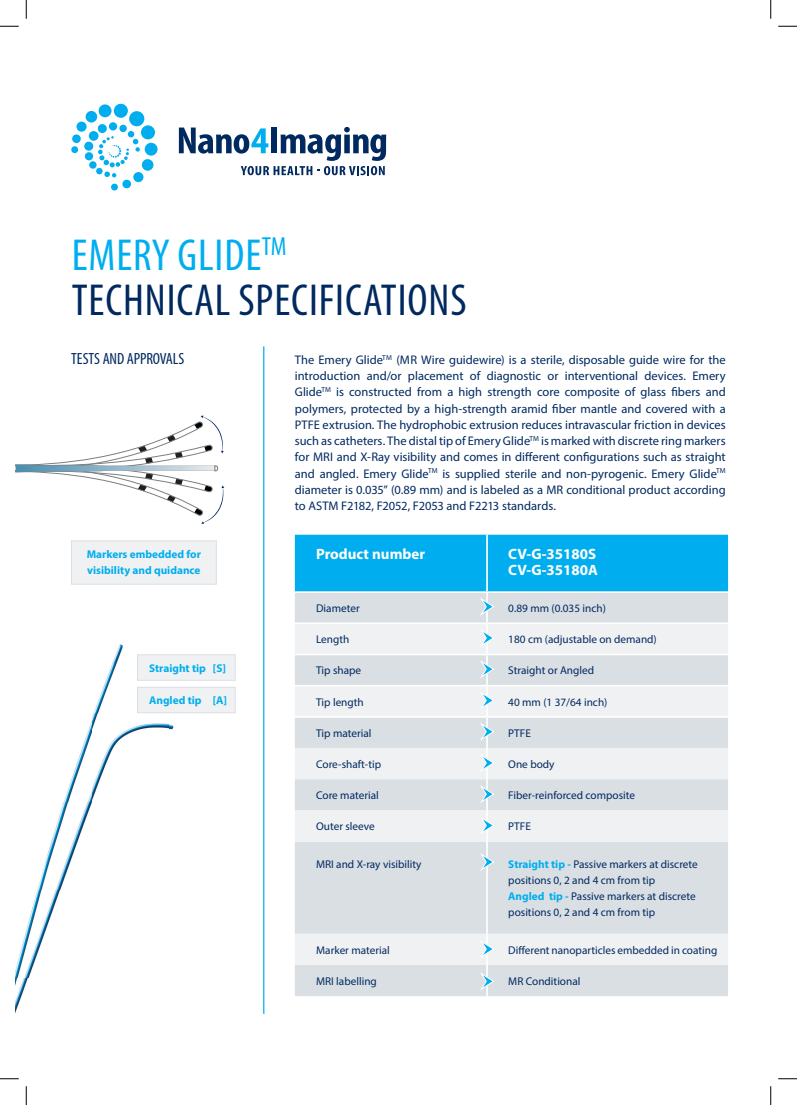
<style>
.page{position:relative;width:797px;height:1105px;background:#fff}
.page>*{position:absolute;margin:0;border:0;box-sizing:border-box;transform-origin:0 0}
.t1{font:condensed 45px/45px "Myriad Pro";letter-spacing:.02em;color:#002960}
.t2{font:condensed 16.25px "Myriad Pro";letter-spacing:-.01em;color:#002960}
.t3{font:700 15px/16.2px "Myriad Pro";color:#fff}
.t4{font:12.5px/16.2px "Myriad Pro";letter-spacing:-.005em;color:#002960;text-align:justify}
.t5{font:11.25px/16.2px "Myriad Pro";color:#002960}
.t6{font:700 11.25px/16.2px "Myriad Pro";color:#00aeef}
.s1{color:#00aeef}
.s2{font-weight:700;color:#00aeef}
</style>
<div class="page">
<div style="left:295px;top:617px;width:433px;height:379px;background:#dadfe4"></div>
<svg style="left:295px;top:624px;width:433px;height:341px;fill:#dadfe4"></svg>
<hr style="left:486px;top:593px;width:2px;height:29px;background:#fff">
<hr style="left:295px;top:622px;width:192px;height:2px;background:#fff">
<hr style="left:295px;top:654px;width:192px;height:1px;background:#fff">
<hr style="left:486px;top:655px;width:2px;height:30px;background:#fff">
<hr style="left:295px;top:685px;width:192px;height:1px;background:#fff">
<hr style="left:487px;top:685px;width:241px;height:1px;background:#fff">
<hr style="left:486px;top:686px;width:2px;height:30px;background:#fff">
<hr style="left:295px;top:716px;width:192px;height:2px;background:#fff">
<hr style="left:487px;top:716px;width:241px;height:2px;background:#fff">
<hr style="left:486px;top:718px;width:2px;height:30px;background:#fff">
<hr style="left:486px;top:748px;width:2px;height:31px;background:#fff">
<hr style="left:486px;top:779px;width:2px;height:31px;background:#fff">
<hr style="left:486px;top:810px;width:2px;height:32px;background:#fff">
<hr style="left:486px;top:842px;width:2px;height:92px;background:#fff">
<hr style="left:486px;top:934px;width:2px;height:31px;background:#fff">
<hr style="left:486px;top:965px;width:2px;height:31px;background:#fff">
<hr style="left:487px;top:622px;width:241px;height:2px;background:#fff">
<hr style="left:486px;top:624px;width:2px;height:30px;background:#fff">
<hr style="left:487px;top:654px;width:241px;height:1px;background:#fff">
<svg style="left:179px;top:127px;width:207px;height:48px"></svg>
<div style="left:122px;top:180px;width:9px;height:8px;background:#00aeef;border-radius:50%"></div>
<div style="left:72px;top:134px;width:9px;height:9px;background:#00aeef;border-radius:50%"></div>
<div style="left:111px;top:184px;width:7px;height:7px;background:#00aeef;border-radius:50%"></div>
<div style="left:71px;top:146px;width:7px;height:7px;background:#00aeef;border-radius:50%"></div>
<div style="left:133px;top:172px;width:11px;height:10px;background:#00aeef;border-radius:50%"></div>
<div style="left:76px;top:121px;width:11px;height:11px;background:#00aeef;border-radius:50%"></div>
<div style="left:142px;top:159px;width:12px;height:12px;background:#00aeef;border-radius:50%"></div>
<div style="left:85px;top:111px;width:12px;height:12px;background:#00aeef;border-radius:50%"></div>
<div style="left:144px;top:143px;width:14px;height:13px;background:#00aeef;border-radius:50%"></div>
<div style="left:98px;top:104px;width:14px;height:13px;background:#00aeef;border-radius:50%"></div>
<div style="left:141px;top:125px;width:14px;height:15px;background:#00aeef;border-radius:50%"></div>
<div style="left:114px;top:104px;width:14px;height:14px;background:#00aeef;border-radius:50%"></div>
<svg style="left:129px;top:111px;width:16px;height:16px"></svg>
<div style="left:128px;top:131px;width:6px;height:7px;background:#00aeef;border-radius:50%"></div>
<div style="left:96px;top:168px;width:7px;height:6px;background:#00aeef;border-radius:50%"></div>
<div style="left:119px;top:125px;width:8px;height:7px;background:#00aeef;border-radius:50%"></div>
<div style="left:89px;top:161px;width:8px;height:8px;background:#00aeef;border-radius:50%"></div>
<div style="left:109px;top:122px;width:8px;height:9px;background:#00aeef;border-radius:50%"></div>
<div style="left:85px;top:152px;width:8px;height:9px;background:#00aeef;border-radius:50%"></div>
<div style="left:98px;top:124px;width:9px;height:9px;background:#00aeef;border-radius:50%"></div>
<div style="left:84px;top:142px;width:9px;height:9px;background:#00aeef;border-radius:50%"></div>
<div style="left:89px;top:131px;width:10px;height:10px;background:#00aeef;border-radius:50%"></div>
<svg style="left:98px;top:136px;width:42px;height:42px"></svg>
<svg style="left:295px;top:535px;width:433px;height:82px;background:#45beec"></svg>
<svg style="left:479px;top:852px;width:16px;height:20px"></svg>
<svg style="left:479px;top:784px;width:16px;height:20px"></svg>
<svg style="left:479px;top:753px;width:16px;height:20px"></svg>
<svg style="left:479px;top:721px;width:16px;height:21px"></svg>
<svg style="left:479px;top:939px;width:16px;height:20px"></svg>
<svg style="left:479px;top:690px;width:16px;height:21px"></svg>
<svg style="left:479px;top:815px;width:16px;height:20px"></svg>
<svg style="left:479px;top:659px;width:16px;height:20px"></svg>
<svg style="left:479px;top:971px;width:16px;height:20px"></svg>
<svg style="left:479px;top:628px;width:16px;height:20px"></svg>
<svg style="left:16px;top:415px;width:208px;height:109px"></svg>
<img style="left:16px;top:644px;width:191px;height:367px">
<div style="left:137px;top:654px;width:98px;height:26px;background:#f0f1f2;border:1px solid #dadfe4"></div>
<div style="left:137px;top:687px;width:98px;height:26px;background:#f0f1f2;border:1px solid #dadfe4"></div>
<div style="left:71px;top:541px;width:145px;height:43px;background:#f0f1f2"></div>
<hr style="left:263px;top:346px;width:1px;height:668px;background:#00aeef">
<svg style="left:0;top:25px;width:19px;height:2px"></svg>
<svg style="left:778px;top:25px;width:19px;height:2px"></svg>
<svg style="left:0;top:1078px;width:19px;height:1px"></svg>
<svg style="left:778px;top:1078px;width:19px;height:1px"></svg>
<svg style="left:25px;top:0;width:2px;height:19px"></svg>
<svg style="left:25px;top:1086px;width:2px;height:19px"></svg>
<svg style="left:770px;top:0;width:1px;height:19px"></svg>
<svg style="left:770px;top:1086px;width:1px;height:19px"></svg>
<h1 class="t1" style="left:72px;top:232px;width:396px"><span class="s1">EMERY GLIDE</span><sup>TM<br></sup>TECHNICAL SPECIFICATIONS</h1>
<p class="t4" style="left:295px;top:351px;width:432px">The Emery Glide<sup>TM</sup> (MR Wire guidewire) is a sterile, disposable guide wire for the introduction and/or placement of diagnostic or interventional devices. Emery Glide<sup>TM</sup> is constructed from a high strength core composite of glass fibers and polymers, protected by a high-strength aramid fiber mantle and covered with a PTFE extrusion. The hydrophobic extrusion reduces intravascular friction in devices such as catheters. The distal tip of Emery Glide<sup>TM</sup> is marked with discrete ring markers for MRI and X-Ray visibility and comes in different configurations such as straight and angled. Emery Glide<sup>TM</sup> is supplied sterile and non-pyrogenic. Emery Glide<sup>TM </sup>diameter is 0.035” (0.89 mm) and is labeled as a MR conditional product according to ASTM F2182, F2052, F2053 and F2213 standards.</p>
<p class="t3" style="left:316px;top:545px;width:110px">Product number</p>
<p class="t3" style="left:508px;top:545px;width:91px">CV-G-35180S<br>CV-G-35180A</p>
<p class="t5" style="left:316px;top:600px;width:45px">Diameter</p>
<p class="t5" style="left:508px;top:600px;width:99px">0.89 mm (0.035 inch)</p>
<p class="t5" style="left:316px;top:631px;width:35px">Length</p>
<p class="t5" style="left:508px;top:631px;width:150px">180 cm (adjustable on demand)</p>
<p class="t5" style="left:316px;top:662px;width:47px">Tip shape</p>
<p class="t5" style="left:508px;top:662px;width:87px">Straight or Angled</p>
<p class="t5" style="left:316px;top:693px;width:49px">Tip length</p>
<p class="t5" style="left:508px;top:693px;width:101px">40 mm (1 37/64 inch)</p>
<p class="t5" style="left:316px;top:725px;width:57px">Tip material</p>
<p class="t5" style="left:508px;top:725px;width:24px">PTFE</p>
<p class="t5" style="left:316px;top:756px;width:66px">Core-shaft-tip</p>
<p class="t5" style="left:508px;top:756px;width:48px">One body</p>
<p class="t5" style="left:316px;top:787px;width:64px">Core material</p>
<p class="t5" style="left:508px;top:787px;width:128px">Fiber-reinforced composite</p>
<p class="t5" style="left:316px;top:818px;width:60px">Outer sleeve</p>
<p class="t5" style="left:508px;top:818px;width:24px">PTFE</p>
<p class="t5" style="left:316px;top:855px;width:107px">MRI and X-ray visibility</p>
<p class="t5" style="left:508px;top:855px;width:191px"><span class="s2">Straight tip -</span> Passive markers at discrete positions 0, 2 and 4 cm from tip<br><span class="s2">Angled tip -</span> Passive markers at discrete positions 0, 2 and 4 cm from tip</p>
<p class="t5" style="left:316px;top:941px;width:75px">Marker material</p>
<p class="t5" style="left:508px;top:941px;width:211px">Different nanoparticles embedded in coating</p>
<p class="t5" style="left:316px;top:973px;width:62px">MRI labelling</p>
<p class="t5" style="left:508px;top:973px;width:74px">MR Conditional</p>
<h2 class="t2" style="left:71px;top:349px;width:115px">TESTS AND APPROVALS</h2>
<p class="t6" style="left:87px;top:546px;width:116px">Markers embedded for visibility and quidance</p>
<p class="t6" style="left:149px;top:659px;width:78px">Straight tip [S]</p>
<p class="t6" style="left:149px;top:692px;width:79px">Angled tip [A]</p>
</div>
